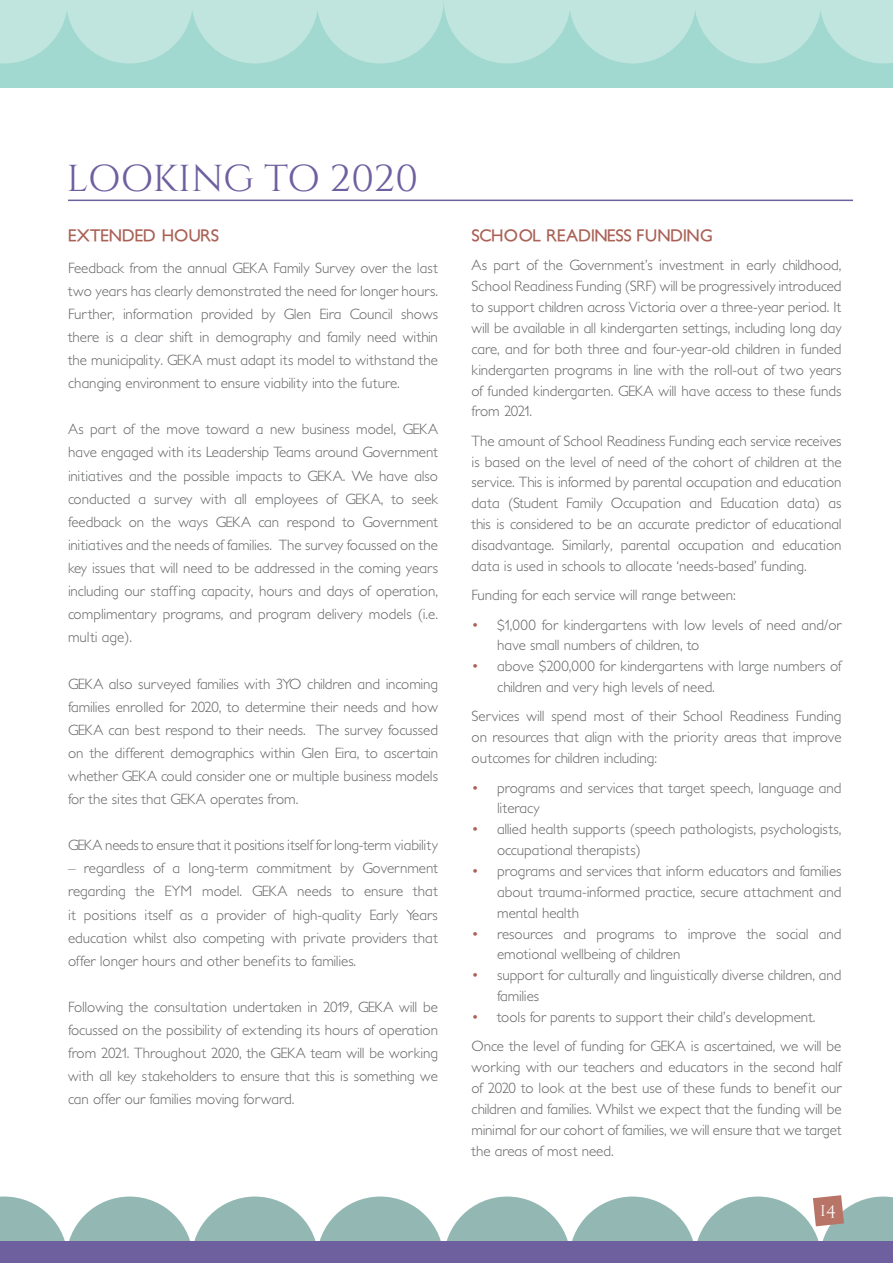
<style>
.page{position:relative;width:893px;height:1263px;background:#fff}
.page>*{position:absolute;margin:0;border:0;box-sizing:border-box;transform-origin:0 0}
.t1{font:37.5px "Cinzel";letter-spacing:-.01em;color:#6e5f9f;scale:1.04 1}
.t2{font:18px "Cinzel Decorative";color:#fff}
.t3{font:700 16.5px "Petita";letter-spacing:-.03em;color:#aa6156}
.t4{font:300 15px/23.1px "Petita";color:#636466;text-align:justify}
.t5{font:300 15px "Petita";letter-spacing:-.02em;color:#636466}
.s1{color:#aa6156}
</style>
<div class="page">
<div style="left:0;top:0;width:893px;height:88px;background:#a1d8cf"></div>
<svg style="left:0;top:0;width:893px;height:63px"></svg>
<hr style="left:68px;top:200px;width:785px;height:1px;background:#6e5f9f">
<svg style="left:0;top:1195px;width:893px;height:68px"></svg>
<h1 class="t1" style="left:67px;top:156px;width:340px">LOOKING TO 2020</h1>
<p class="t3" style="left:68px;top:225px;width:153px">EXTENDED HOURS</p>
<p class="t4" style="left:68px;top:256px;width:371px">Feedback from the annual GEKA Family Survey over the last two years has clearly demonstrated the need for longer hours.<br>Further, information provided by Glen Eira Council shows there is a clear shift in demography and family need within the municipality. GEKA must adapt its model to withstand the changing environment to ensure viability into the future.</p>
<p class="t4" style="left:68px;top:418px;width:371px">As part of the move toward a new business model, GEKA have engaged with its Leadership Teams around Government initiatives and the possible impacts to GEKA. We have also conducted a survey with all employees of GEKA, to seek feedback on the ways GEKA can respond to Government initiatives and the needs of families. The survey focussed on the key issues that will need to be addressed in the coming years including our staffing capacity, hours and days of operation, complimentary programs, and program delivery models (i.e. multi age).</p>
<p class="t4" style="left:68px;top:672px;width:371px">GEKA also surveyed families with 3YO children and incoming families enrolled for 2020, to determine their needs and how GEKA can best respond to their needs. The survey focussed on the different demographics within Glen Eira, to ascertain whether GEKA could consider one or multiple business models for the sites that GEKA operates from.</p>
<p class="t5" style="left:68px;top:836px;width:371px">GEKA needs to ensure that it positions itself for long-term viability</p>
<p class="t4" style="left:68px;top:857px;width:371px">– regardless of a long-term commitment by Government regarding the EYM model. GEKA needs to ensure that it positions itself as a provider of high-quality Early Years education whilst also competing with private providers that offer longer hours and other benefits to families.</p>
<p class="t4" style="left:68px;top:996px;width:371px">Following the consultation undertaken in 2019, GEKA will be focussed on the possibility of extending its hours of operation from 2021. Throughout 2020, the GEKA team will be working with all key stakeholders to ensure that this is something we can offer our families moving forward.</p>
<p class="t3" style="left:472px;top:225px;width:243px">SCHOOL READINESS FUNDING</p>
<p class="t4" style="left:472px;top:255px;width:371px;line-height:20.9px">As part of the Government’s investment in early childhood, School Readiness Funding (SRF) will be progressively introduced to support children across Victoria over a three-year period. It will be available in all kindergarten settings, including long day care, and for both three and four-year-old children in funded kindergarten programs in line with the roll-out of two years of funded kindergarten. GEKA will have access to these funds from 2021.</p>
<p class="t4" style="left:472px;top:431px;width:371px;line-height:20.9px">The amount of School Readiness Funding each service receives is based on the level of need of the cohort of children at the service. This is informed by parental occupation and education data (Student Family Occupation and Education data) as this is considered to be an accurate predictor of educational disadvantage. Similarly, parental occupation and education data is used in schools to allocate ‘needs-based’ funding.</p>
<p class="t4" style="left:472px;top:584px;width:266px">Funding for each service will range between:</p>
<p class="t4" style="left:497px;top:614px;width:346px;line-height:20.9px;text-indent:-26px"><span class="s1">•</span> $1,000 for kindergartens with low levels of need and/or have small numbers of children, to</p>
<p class="t4" style="left:497px;top:656px;width:346px;line-height:20.9px;text-indent:-26px"><span class="s1">•</span> above $200,000 for kindergartens with large numbers of children and very high levels of need.</p>
<p class="t4" style="left:472px;top:706px;width:371px;line-height:20.9px">Services will spend most of their School Readiness Funding on resources that align with the priority areas that improve outcomes for children including:</p>
<p class="t4" style="left:497px;top:777px;width:346px;line-height:20.9px;text-indent:-26px"><span class="s1">•</span> programs and services that target speech, language and literacy</p>
<p class="t4" style="left:497px;top:819px;width:346px;line-height:20.9px;text-indent:-26px"><span class="s1">•</span> allied health supports (speech pathologists, psychologists, occupational therapists)</p>
<p class="t4" style="left:497px;top:861px;width:346px;line-height:20.9px;text-indent:-26px"><span class="s1">•</span> programs and services that inform educators and families about trauma-informed practice, secure attachment and mental health</p>
<p class="t4" style="left:497px;top:923px;width:346px;line-height:20.9px;text-indent:-26px"><span class="s1">•</span> resources and programs to improve the social and emotional wellbeing of children</p>
<p class="t4" style="left:497px;top:965px;width:346px;line-height:20.9px;text-indent:-26px"><span class="s1">•</span> support for culturally and linguistically diverse children, and families</p>
<p class="t4" style="left:472px;top:1002px;width:371px;line-height:29.4px"><span class="s1">•</span> tools for parents to support their child’s development.<br>Once the level of funding for GEKA is ascertained, we will be</p>
<p class="t4" style="left:472px;top:1057px;width:371px;line-height:20.9px">working with our teachers and educators in the second half of 2020 to look at the best use of these funds to benefit our children and families. Whilst we expect that the funding will be minimal for our cohort of families, we will ensure that we target the areas of most need.</p>
<p class="t2" style="left:820px;top:1199px;width:18px">14</p>
</div>
